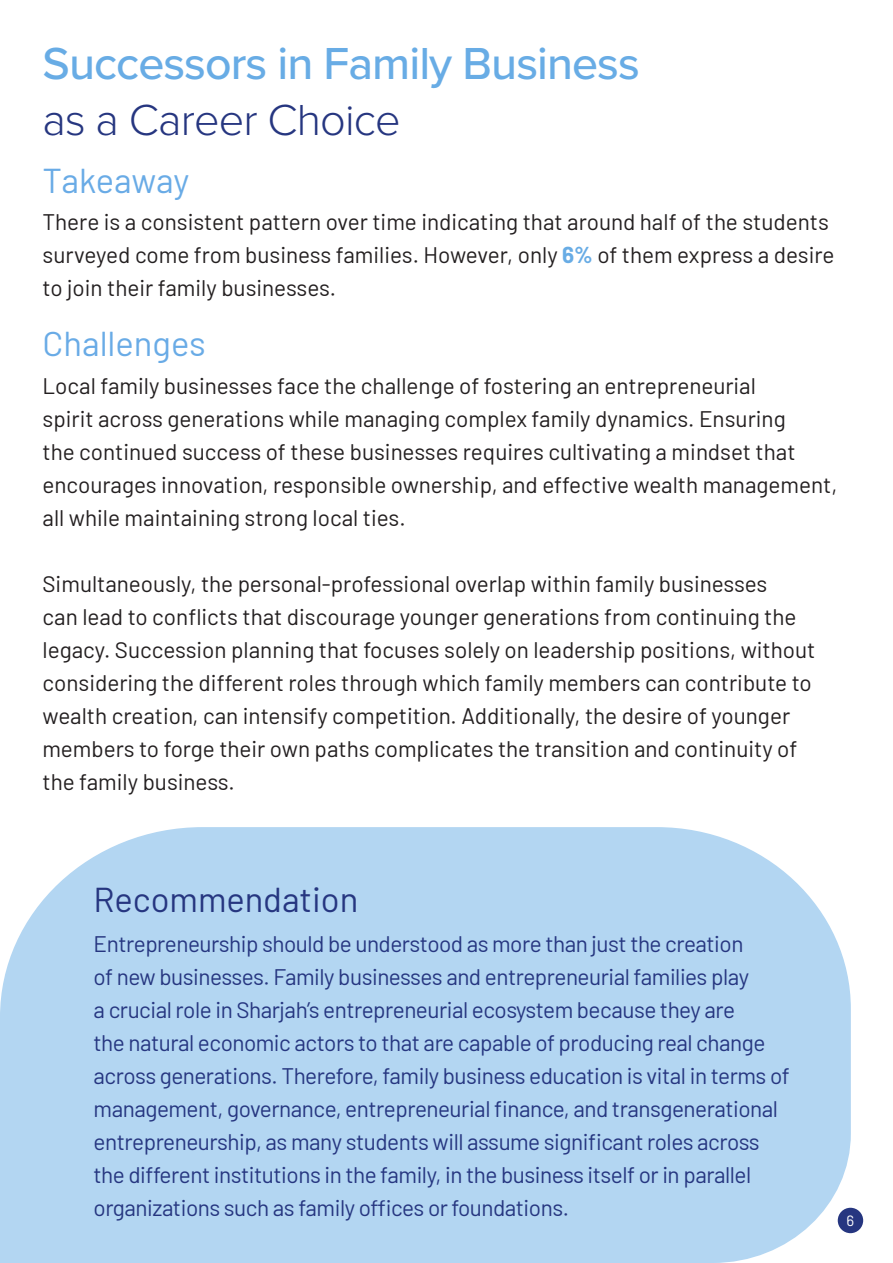
<style>
.page{position:relative;width:893px;height:1263px;background:#fff}
.page>*{position:absolute;margin:0;border:0;box-sizing:border-box;transform-origin:0 0}
.t1{font:500 46.5px "Proxima Nova";letter-spacing:-.02em;color:#68ace5}
.t2{font:300 45px "Proxima Nova";letter-spacing:-.02em;color:#263680}
.t3{font:34.5px "Barlow";color:#69abe6}
.t4{font:34.5px "Barlow";color:#263680}
.t5{font:22.5px/33px "Barlow";color:#231f20}
.t6{font:22.5px/33px "Barlow";letter-spacing:-.02em;color:#263680}
.t7{font:15px "Barlow";color:#fff}
.s1{font-weight:700;color:#68ace5}
</style>
<div class="page">
<div style="left:838px;top:1208px;width:25px;height:25px;background:#263680;border-radius:50%"></div>
<div style="left:0;top:827px;width:851px;height:436px;background:#b3d6f2"></div>
<p class="t1" style="left:43px;top:29px;width:599px">Successors in Family Business</p>
<p class="t2" style="left:43px;top:95px;width:360px">as a Career Choice</p>
<p class="t3" style="left:43px;top:155px;width:148px">Takeaway</p>
<p class="t5" style="left:43px;top:204px;width:793px">There is a consistent pattern over time indicating that around half of the students surveyed come from business families. However, only <span class="s1">6%</span> of them express a desire to join their family businesses.</p>
<p class="t3" style="left:43px;top:319px;width:165px">Challenges</p>
<p class="t5" style="left:43px;top:368px;width:796px">Local family businesses face the challenge of fostering an entrepreneurial<br>spirit across generations while managing complex family dynamics. Ensuring<br>the continued success of these businesses requires cultivating a mindset that encourages innovation, responsible ownership, and effective wealth management, all while maintaining strong local ties.</p>
<p class="t5" style="left:43px;top:566px;width:774px">Simultaneously, the personal-professional overlap within family businesses<br>can lead to conflicts that discourage younger generations from continuing the legacy. Succession planning that focuses solely on leadership positions, without considering the different roles through which family members can contribute to wealth creation, can intensify competition. Additionally, the desire of younger members to forge their own paths complicates the transition and continuity of</p>
<p class="t5" style="left:43px;top:764px;width:194px">the family business.</p>
<p class="t4" style="left:94px;top:874px;width:266px">Recommendation</p>
<p class="t6" style="left:94px;top:925px;width:651px">Entrepreneurship should be understood as more than just the creation</p>
<p class="t6" style="left:94px;top:958px;width:698px">of new businesses. Family businesses and entrepreneurial families play<br>a crucial role in Sharjah’s entrepreneurial ecosystem because they are<br>the natural economic actors to that are capable of producing real change across generations. Therefore, family business education is vital in terms of management, governance, entrepreneurial finance, and transgenerational entrepreneurship, as many students will assume significant roles across the different institutions in the family, in the business itself or in parallel organizations such as family offices or foundations.</p>
<p class="t7" style="left:847px;top:1209px;width:9px">6</p>
</div>
